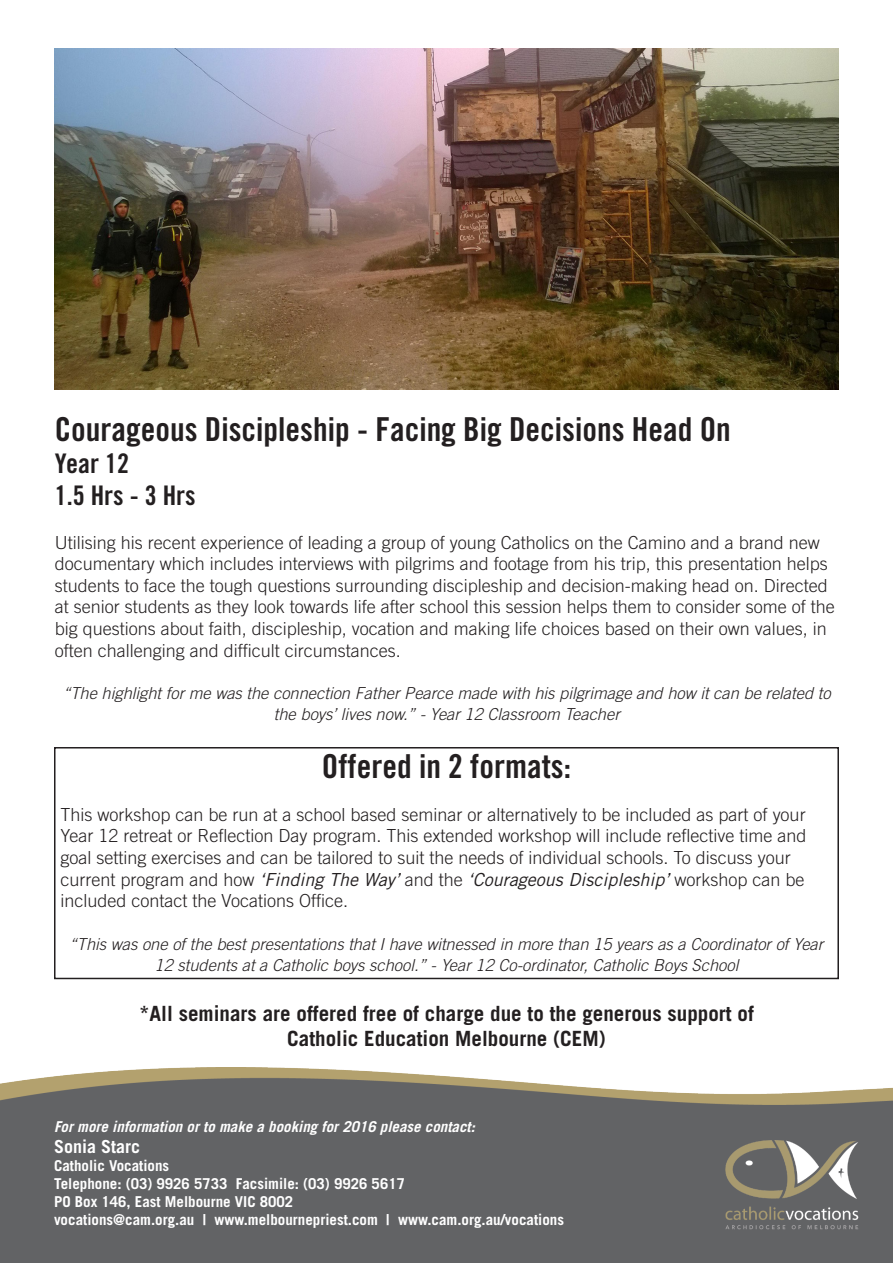
<style>
.page{position:relative;width:893px;height:1263px;background:#fff}
.page>*{position:absolute;margin:0;border:0;box-sizing:border-box;transform-origin:0 0}
.t1{font:33px "Trade Gothic LT Std Bd Cn 20";color:#231f20}
.t2{font:27px "Trade Gothic LT Std Bd Cn 20";color:#231f20}
.t3{font:700 21px "Trade Gothic LT Std";color:#231f20}
.t4{font:300 18px/21.6px "Trade Gothic LT Std";color:#231f20}
.t5{font:700 18px "Trade Gothic LT Std";color:#fff}
.t6{font:italic 300 16.5px/21px "Trade Gothic LT Std";color:#231f20;text-align:center}
.t7{font:700 15px "Trade Gothic LT Std";color:#fff}
.t8{font:italic 700 15px "Trade Gothic LT Std";color:#fff}
.s1{font-weight:400;font-style:italic}
</style>
<div class="page">
<img style="left:0;top:1067px;width:893px;height:196px">
<img style="left:55px;top:48px;width:784px;height:342px">
<div style="left:54px;top:747px;width:785px;height:232px;border:2px solid #231f20"></div>
<p class="t1" style="left:55px;top:409px;width:678px">Courageous Discipleship - Facing Big Decisions Head On</p>
<p class="t2" style="left:55px;top:447px;width:76px">Year 12</p>
<p class="t2" style="left:55px;top:479px;width:142px">1.5 Hrs - 3 Hrs</p>
<p class="t4" style="left:55px;top:531px;width:782px">Utilising his recent experience of leading a group of young Catholics on the Camino and a brand new documentary which includes interviews with pilgrims and footage from his trip, this presentation helps students to face the tough questions surrounding discipleship and decision-making head on. Directed at senior students as they look towards life after school this session helps them to consider some of the big questions about faith, discipleship, vocation and making life choices based on their own values, in often challenging and difficult circumstances.</p>
<p class="t6" style="left:63px;top:683px;width:769px">“The highlight for me was the connection Father Pearce made with his pilgrimage and how it can be related to the boys’ lives now.” - Year 12 Classroom Teacher</p>
<p class="t1" style="left:322px;top:746px;width:251px">Offered in 2 formats:</p>
<p class="t4" style="left:60px;top:803px;width:748px">This workshop can be run at a school based seminar or alternatively to be included as part of your Year 12 retreat or Reflection Day program. This extended workshop will include reflective time and goal setting exercises and can be tailored to suit the needs of individual schools. To discuss your current program and how <span class="s1">‘Finding The Way’</span> and the <span class="s1">‘Courageous Discipleship’</span> workshop can be included contact the Vocations Office.</p>
<p class="t6" style="left:70px;top:934px;width:755px">“This was one of the best presentations that I have witnessed in more than 15 years as a Coordinator of Year<br>12 students at a Catholic boys school.” - Year 12 Co-ordinator, Catholic Boys School</p>
<p class="t3" style="left:139px;top:1001px;width:616px">*All seminars are offered free of charge due to the generous support of</p>
<p class="t3" style="left:287px;top:1026px;width:320px">Catholic Education Melbourne (CEM)</p>
<p class="t8" style="left:54px;top:1117px;width:422px">For more information or to make a booking for 2016 please contact:</p>
<p class="t5" style="left:54px;top:1136px;width:88px">Sonia Starc</p>
<p class="t7" style="left:54px;top:1157px;width:117px">Catholic Vocations</p>
<p class="t7" style="left:54px;top:1175px;width:352px">Telephone: (03) 9926 5733 Facsimile: (03) 9926 5617</p>
<p class="t7" style="left:54px;top:1193px;width:241px">PO Box 146, East Melbourne VIC 8002</p>
<p class="t7" style="left:54px;top:1211px;width:512px">vocations@cam.org.au | www.melbournepriest.com | www.cam.org.au/vocations</p>
</div>
